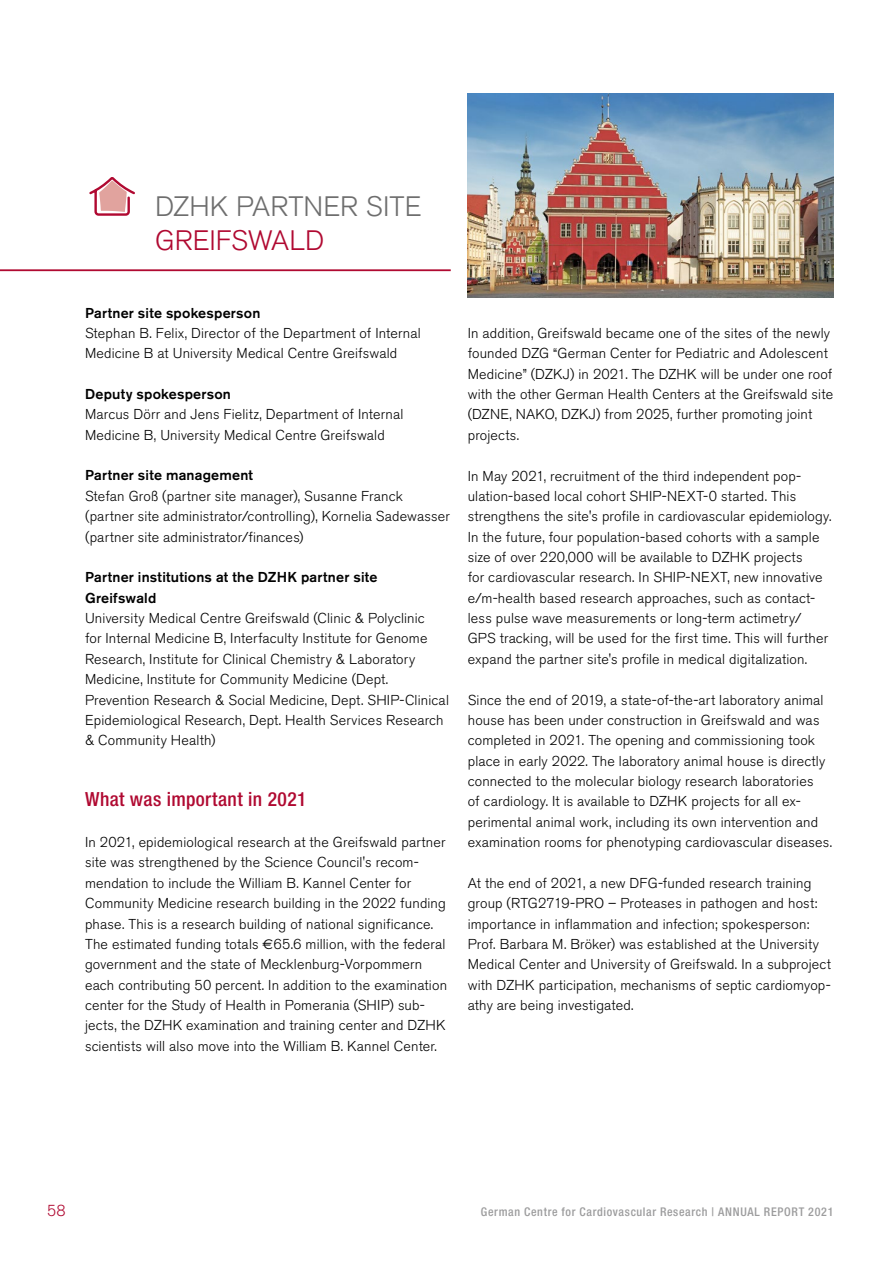
<style>
.page{position:relative;width:893px;height:1263px;background:#fff}
.page>*{position:absolute;margin:0;border:0;box-sizing:border-box;transform-origin:0 0}
.t1{font:300 27.9px/34.5px "Akzidenz Grotesk BE";color:#6e6e6e}
.t2{font:500 condensed 19.5px "Helvetica Neue";letter-spacing:.02em;color:#b00931}
.t3{font:300 15.75px "Akzidenz Grotesk BE";color:#b00931}
.t4{font:300 14.25px/20.4px "Akzidenz Grotesk BE";letter-spacing:.01em;color:#000}
.t5{font:500 condensed 12px "Helvetica Neue";letter-spacing:.055em;color:#9c9c9d}
.s1{color:#b00931}
.s2{font-weight:500}
.s3{font-family:"Euro Sans Std";font-weight:400}
</style>
<div class="page">
<hr style="left:0;top:269px;width:451px;height:2px;background:#b00931">
<svg style="left:89px;top:177px;width:46px;height:39px"></svg>
<img style="left:468px;top:94px;width:365px;height:203px">
<h2 class="t1" style="left:155px;top:189px;width:268px">DZHK PARTNER SITE<br><span class="s1">GREIFSWALD</span></h2>
<p class="t4" style="left:85px;top:303px;width:337px"><span class="s2">Partner site spokesperson<br></span>Stephan B. Felix, Director of the Department of Internal<br>Medicine B at University Medical Centre Greifswald</p>
<p class="t4" style="left:85px;top:384px;width:320px"><span class="s2">Deputy spokesperson<br></span>Marcus Dörr and Jens Fielitz, Department of Internal<br>Medicine B, University Medical Centre Greifswald</p>
<p class="t4" style="left:85px;top:466px;width:366px"><span class="s2">Partner site management<br></span>Stefan Groß (partner site manager), Susanne Franck (partner site administrator/controlling), Kornelia Sadewasser (partner site administrator/finances)</p>
<p class="t4" style="left:85px;top:567px;width:365px"><span class="s2">Partner institutions at the DZHK partner site Greifswald<br></span>University Medical Centre Greifswald (Clinic &amp; Polyclinic<br>for Internal Medicine B, Interfaculty Institute for Genome Research, Institute for Clinical Chemistry &amp; Laboratory Medicine, Institute for Community Medicine (Dept.<br>Prevention Research &amp; Social Medicine, Dept. SHIP-Clinical Epidemiological Research, Dept. Health Services Research &amp; Community Health)</p>
<p class="t2" style="left:85px;top:788px;width:223px">What was important in 2021</p>
<p class="t4" style="left:85px;top:832px;width:364px">In 2021, epidemiological research at the Greifswald partner site was strengthened by the Science Council's recom&shy;mendation to include the William B. Kannel Center for Community Medicine research building in the 2022 funding phase. This is a research building of national significance.<br>The estimated funding totals <span class="s3">€</span>65.6 million, with the federal government and the state of Mecklenburg-Vorpommern each contributing 50 percent. In addition to the examination center for the Study of Health in Pomerania (SHIP) sub&shy;jects, the DZHK examination and training center and DZHK scientists will also move into the William B. Kannel Center.</p>
<p class="t4" style="left:468px;top:323px;width:367px">In addition, Greifswald became one of the sites of the newly founded DZG “German Center for Pediatric and Adolescent Medicine” (DZKJ) in 2021. The DZHK will be under one roof with the other German Health Centers at the Greifswald site (DZNE, NAKO, DZKJ) from 2025, further promoting joint projects.</p>
<p class="t4" style="left:468px;top:466px;width:365px">In May 2021, recruitment of the third independent pop&shy;ulation-based local cohort SHIP-NEXT-0 started. This strengthens the site's profile in cardiovascular epidemiology.<br>In the future, four population-based cohorts with a sample size of over 220,000 will be available to DZHK projects<br>for cardiovascular research. In SHIP-NEXT, new innovative e/m-health based research approaches, such as contact&shy;less pulse wave measurements or long-term actimetry/ GPS tracking, will be used for the first time. This will further expand the partner site's profile in medical digitalization.</p>
<p class="t4" style="left:468px;top:690px;width:366px">Since the end of 2019, a state-of-the-art laboratory animal house has been under construction in Greifswald and was completed in 2021. The opening and commissioning took place in early 2022. The laboratory animal house is directly connected to the molecular biology research laboratories<br>of cardiology. It is available to DZHK projects for all ex&shy;perimental animal work, including its own intervention and examination rooms for phenotyping cardiovascular diseases.</p>
<p class="t4" style="left:468px;top:873px;width:365px">At the end of 2021, a new DFG-funded research training group (RTG2719-PRO – Proteases in pathogen and host: importance in inflammation and infection; spokesperson:<br>Prof. Barbara M. Bröker) was established at the University Medical Center and University of Greifswald. In a subproject with DZHK participation, mechanisms of septic cardiomyop&shy;athy are being investigated.</p>
<p class="t3" style="left:47px;top:1202px;width:20px">58</p>
<p class="t5" style="left:481px;top:1205px;width:354px">German Centre for Cardiovascular Research | ANNUAL REPORT 2021</p>
</div>
